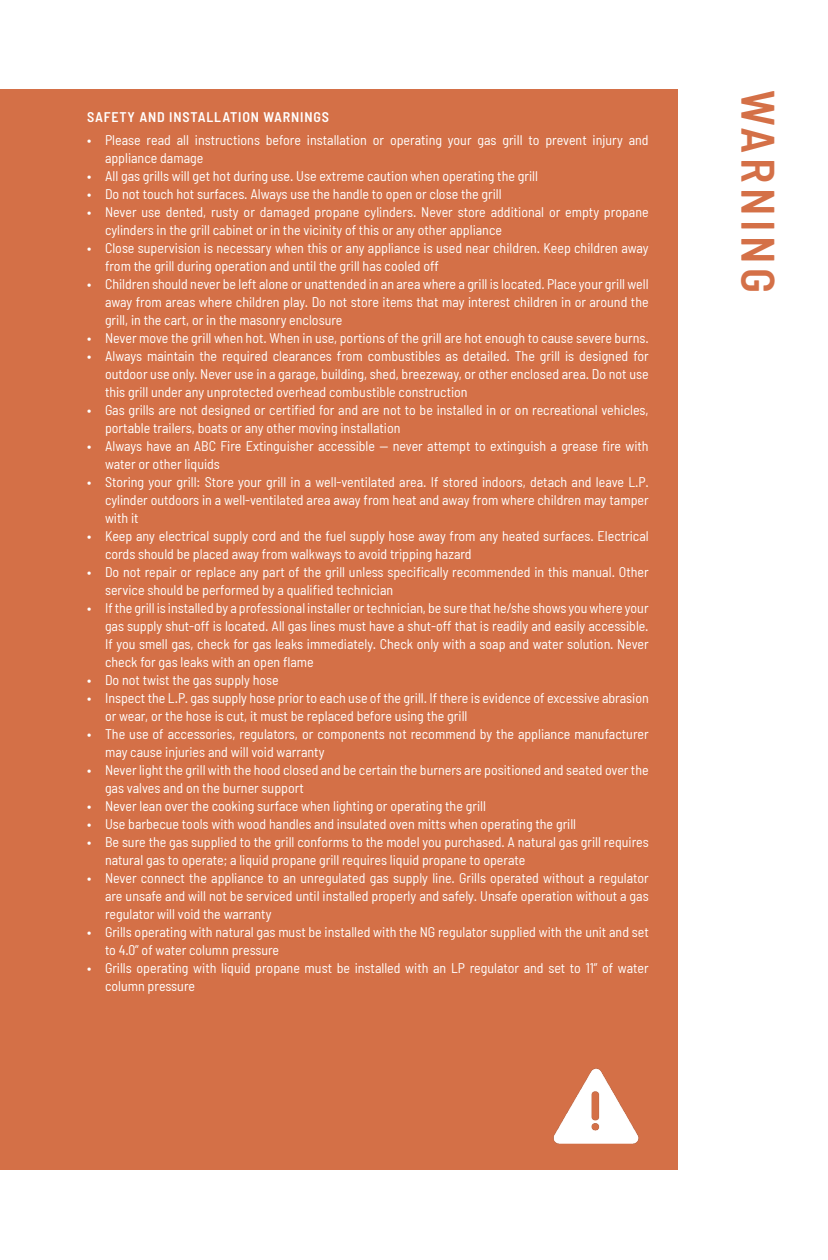
<style>
.page{position:relative;width:828px;height:1260px;background:#fff}
.page>*{position:absolute;margin:0;border:0;box-sizing:border-box;transform-origin:0 0}
.Futura_Caps_Parag{font:600 semi-condensed 46.8px "Barlow";letter-spacing:.1em;color:#d47047}
.t1{font:semi-condensed 14px/18px "Barlow";color:#fff}
.H3{font:600 semi-condensed 14px "Barlow";letter-spacing:.06em;color:#fff}
</style>
<div class="page">
<div style="left:54px;top:90px;width:624px;height:1080px;background:#d47047"></div>
<div style="left:0;top:90px;width:54px;height:1080px;background:#d47047"></div>
<img style="left:553px;top:1068px;width:86px;height:76px">
<p class="H3" style="left:87px;top:109px;width:244px">SAFETY AND INSTALLATION WARNINGS</p>
<p class="t1" style="left:105px;top:130px;width:545px;text-indent:-18px">• Please read all instructions before installation or operating your gas grill to prevent injury and appliance damage</p>
<p class="t1" style="left:87px;top:166px;width:452px">• All gas grills will get hot during use. Use extreme caution when operating the grill</p>
<p class="t1" style="left:87px;top:184px;width:416px">• Do not touch hot surfaces. Always use the handle to open or close the grill</p>
<p class="t1" style="left:105px;top:202px;width:545px;text-indent:-18px">• Never use dented, rusty or damaged propane cylinders. Never store additional or empty propane cylinders in the grill cabinet or in the vicinity of this or any other appliance</p>
<p class="t1" style="left:105px;top:238px;width:545px;text-indent:-18px">• Close supervision is necessary when this or any appliance is used near children. Keep children away from the grill during operation and until the grill has cooled off</p>
<p class="t1" style="left:105px;top:274px;width:545px;text-align:justify;text-indent:-18px">• Children should never be left alone or unattended in an area where a grill is located. Place your grill well away from areas where children play. Do not store items that may interest children in or around the grill, in the cart, or in the masonry enclosure</p>
<p class="t1" style="left:87px;top:328px;width:563px">• Never move the grill when hot. When in use, portions of the grill are hot enough to cause severe burns.</p>
<p class="t1" style="left:105px;top:346px;width:545px;text-align:justify;text-indent:-18px">• Always maintain the required clearances from combustibles as detailed. The grill is designed for outdoor use only. Never use in a garage, building, shed, breezeway, or other enclosed area. Do not use this grill under any unprotected overhead combustible construction</p>
<p class="t1" style="left:105px;top:400px;width:545px;text-indent:-18px">• Gas grills are not designed or certified for and are not to be installed in or on recreational vehicles, portable trailers, boats or any other moving installation</p>
<p class="t1" style="left:105px;top:436px;width:545px;text-indent:-18px">• Always have an ABC Fire Extinguisher accessible — never attempt to extinguish a grease fire with water or other liquids</p>
<p class="t1" style="left:105px;top:472px;width:545px;text-align:justify;text-indent:-18px">• Storing your grill: Store your grill in a well-ventilated area. If stored indoors, detach and leave L.P. cylinder outdoors in a well-ventilated area away from heat and away from where children may tamper with it</p>
<p class="t1" style="left:105px;top:526px;width:545px;text-indent:-18px">• Keep any electrical supply cord and the fuel supply hose away from any heated surfaces. Electrical cords should be placed away from walkways to avoid tripping hazard</p>
<p class="t1" style="left:105px;top:562px;width:545px;text-indent:-18px">• Do not repair or replace any part of the grill unless specifically recommended in this manual. Other service should be performed by a qualified technician</p>
<p class="t1" style="left:105px;top:598px;width:545px;text-align:justify;text-indent:-18px">• If the grill is installed by a professional installer or technician, be sure that he/she shows you where your gas supply shut-off is located. All gas lines must have a shut-off that is readily and easily accessible.<br>If you smell gas, check for gas leaks immediately. Check only with a soap and water solution. Never check for gas leaks with an open flame</p>
<p class="t1" style="left:87px;top:670px;width:193px">• Do not twist the gas supply hose</p>
<p class="t1" style="left:105px;top:688px;width:545px;text-indent:-18px">• Inspect the L.P. gas supply hose prior to each use of the grill. If there is evidence of excessive abrasion or wear, or the hose is cut, it must be replaced before using the grill</p>
<p class="t1" style="left:105px;top:724px;width:545px;text-indent:-18px">• The use of accessories, regulators, or components not recommend by the appliance manufacturer may cause injuries and will void warranty</p>
<p class="t1" style="left:105px;top:760px;width:545px;text-indent:-18px">• Never light the grill with the hood closed and be certain the burners are positioned and seated over the gas valves and on the burner support</p>
<p class="t1" style="left:87px;top:796px;width:400px">• Never lean over the cooking surface when lighting or operating the grill</p>
<p class="t1" style="left:87px;top:814px;width:491px">• Use barbecue tools with wood handles and insulated oven mitts when operating the grill</p>
<p class="t1" style="left:105px;top:832px;width:545px;text-indent:-18px">• Be sure the gas supplied to the grill conforms to the model you purchased. A natural gas grill requires natural gas to operate; a liquid propane grill requires liquid propane to operate</p>
<p class="t1" style="left:105px;top:868px;width:545px;text-align:justify;text-indent:-18px">• Never connect the appliance to an unregulated gas supply line. Grills operated without a regulator are unsafe and will not be serviced until installed properly and safely. Unsafe operation without a gas regulator will void the warranty</p>
<p class="t1" style="left:105px;top:922px;width:545px;text-indent:-18px">• Grills operating with natural gas must be installed with the NG regulator supplied with the unit and set to 4.0” of water column pressure</p>
<p class="t1" style="left:105px;top:958px;width:545px;text-indent:-18px">• Grills operating with liquid propane must be installed with an LP regulator and set to 11” of water column pressure</p>
<p class="Futura_Caps_Parag" style="left:787px;top:90px;width:205px;rotate:90deg">WARNING</p>
</div>
